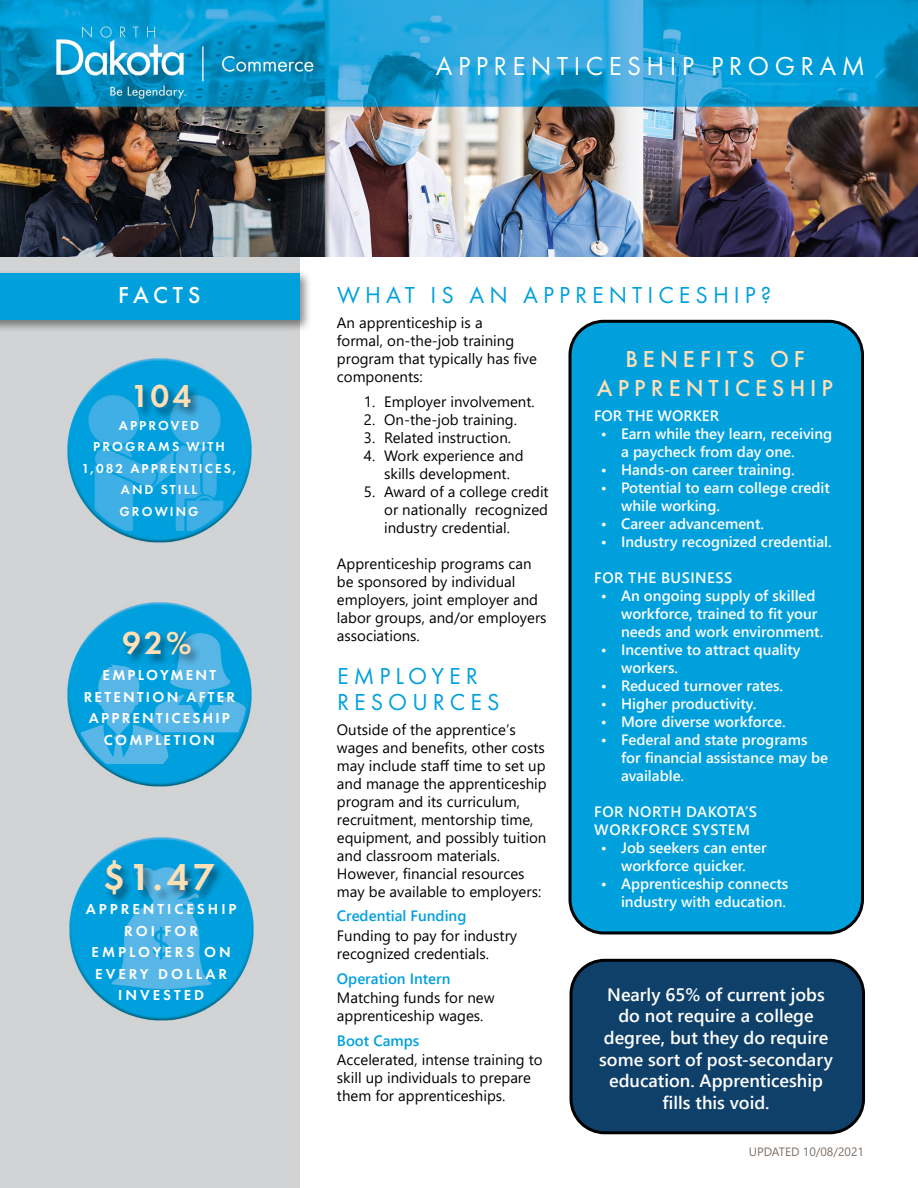
<style>
.page{position:relative;width:918px;height:1188px;background:#fff}
.page>*{position:absolute;margin:0;border:0;box-sizing:border-box;transform-origin:0 0}
.t1{font:600 39px "Futura PT";color:#ffdfb6}
.t2{font:600 33px "Futura PT";color:#ffdfb6}
.t3{font:27px "Futura PT";letter-spacing:.2em;color:#fff}
.t4{font:24px/25.5px "Futura PT";letter-spacing:.21em;color:#00a0dd}
.t5{font:500 24px/28.8px "Futura PT";letter-spacing:.21em;color:#ffdfb6;text-align:center}
.t6{font:500 24px "Futura PT";letter-spacing:.19em;color:#fff}
.t7{font:600 18px/21.6px "Segoe UI";color:#fff;text-align:center}
.t8{font:15px/18px "Segoe UI";color:#000}
.t9{font:600 15px/18px "Segoe UI";color:#fff}
.t10{font:600 15px/21.5px "Futura PT";letter-spacing:.2em;color:#fff;text-align:center}
.t11{font:600 15px/21.5px "Futura PT";letter-spacing:.15em;color:#fff;text-align:center}
.t12{font:600 15px/18px "Segoe UI";letter-spacing:.035em;color:#fff}
.t13{font:600 15px "Segoe UI";color:#00a0dd}
.t14{font:600 13.5px/21.5px "Futura PT";letter-spacing:.15em;color:#fff;text-align:center}
.t15{font:12px "Segoe UI";color:#796e66}
</style>
<div class="page">
<div style="left:0;top:175px;width:300px;height:1013px;background:#d1d3d4"></div>
<img style="left:0;top:0;width:918px;height:256px">
<div style="left:0;top:270px;width:313px;height:62px;background:#000;opacity:.45"></div>
<div style="left:0;top:273px;width:300px;height:47px;background:#00a0dd"></div>
<img style="left:69px;top:837px;width:185px;height:184px">
<img style="left:67px;top:603px;width:185px;height:184px">
<img style="left:67px;top:359px;width:185px;height:184px">
<div style="left:133px;top:383px;width:69px;height:38px;background:#000;opacity:.5"></div>
<div style="left:121px;top:630px;width:81px;height:38px;background:#000;opacity:.5"></div>
<div style="left:103px;top:860px;width:122px;height:47px;background:#000;opacity:.5"></div>
<div style="left:570px;top:321px;width:292px;height:612px;background:#00a0dd;border-radius:34px"></div>
<div style="left:568px;top:320px;width:296px;height:614px;border:3px solid #000;border-radius:34px"></div>
<div style="left:571px;top:960px;width:293px;height:173px;background:#0e406a;border-radius:34px"></div>
<div style="left:570px;top:959px;width:295px;height:175px;border:3px solid #000;border-radius:34px"></div>
<h3 class="t6" style="left:118px;top:281px;width:84px">FACTS</h3>
<h2 class="t2" style="left:131px;top:376px;width:62px">104</h2>
<p class="t14" style="left:82px;top:414px;width:156px">APPROVED<br>PROGRAMS WITH<br>1,082 APPRENTICES,<br>AND STILL<br>GROWING</p>
<h2 class="t2" style="left:122px;top:623px;width:71px">92%</h2>
<p class="t11" style="left:84px;top:665px;width:153px">EMPLOYMENT<br>RETENTION AFTER<br>APPRENTICESHIP<br>COMPLETION</p>
<h1 class="t1" style="left:103px;top:853px;width:113px">$1.47</h1>
<p class="t10" style="left:86px;top:898px;width:152px">APPRENTICESHIP<br>ROI FOR<br>EMPLOYERS ON<br>EVERY DOLLAR<br>INVESTED</p>
<h3 class="t3" style="left:436px;top:50px;width:431px">APPRENTICESHIP PROGRAM</h3>
<h3 class="t4" style="left:337px;top:283px;width:436px">WHAT IS AN APPRENTICESHIP?</h3>
<p class="t8" style="left:337px;top:313px;width:201px">An apprenticeship is a<br>formal, on-the-job training program that typically has five components:</p>
<p class="t8" style="left:364px;top:391px;width:172px">1. Employer involvement.</p>
<p class="t8" style="left:364px;top:409px;width:155px">2. On-the-job training.</p>
<p class="t8" style="left:364px;top:427px;width:149px">3. Related instruction.</p>
<p class="t8" style="left:364px;top:445px;width:161px;text-align:center">4. Work experience and skills development.</p>
<p class="t8" style="left:384px;top:481px;width:166px;text-align:justify;text-indent:-20px">5. Award of a college credit or nationally recognized industry credential.</p>
<p class="t8" style="left:337px;top:553px;width:211px">Apprenticeship programs can be sponsored by individual employers, joint employer and labor groups, and/or employers associations.</p>
<h3 class="t4" style="left:337px;top:664px;width:164px">EMPLOYER<br>RESOURCES</h3>
<p class="t8" style="left:337px;top:719px;width:211px">Outside of the apprentice’s wages and benefits, other costs may include staff time to set up and manage the apprenticeship program and its curriculum, recruitment, mentorship time, equipment, and possibly tuition and classroom materials.<br>However, financial resources may be available to employers:</p>
<p class="t13" style="left:337px;top:902px;width:131px">Credential Funding</p>
<p class="t8" style="left:337px;top:925px;width:182px">Funding to pay for industry recognized credentials.</p>
<p class="t13" style="left:337px;top:964px;width:115px">Operation Intern</p>
<p class="t8" style="left:337px;top:987px;width:159px">Matching funds for new apprenticeship wages.</p>
<p class="t13" style="left:337px;top:1026px;width:84px">Boot Camps</p>
<p class="t8" style="left:337px;top:1049px;width:207px">Accelerated, intense training to skill up individuals to prepare them for apprenticeships.</p>
<h3 class="t5" style="left:597px;top:345px;width:238px">BENEFITS OF<br>APPRENTICESHIP</h3>
<p class="t9" style="left:594px;top:405px;width:126px">FOR THE WORKER</p>
<p class="t9" style="left:621px;top:423px;width:213px;text-indent:-20px">• Earn while they learn, receiving a paycheck from day one.</p>
<p class="t9" style="left:601px;top:459px;width:195px">• Hands-on career training.</p>
<p class="t9" style="left:621px;top:477px;width:210px;text-indent:-20px">• Potential to earn college credit while working.</p>
<p class="t9" style="left:601px;top:513px;width:165px">• Career advancement.</p>
<p class="t9" style="left:601px;top:531px;width:233px">• Industry recognized credential.</p>
<p class="t12" style="left:594px;top:567px;width:140px">FOR THE BUSINESS</p>
<p class="t9" style="left:621px;top:585px;width:204px;text-indent:-20px">• An ongoing supply of skilled workforce, trained to fit your needs and work environment.</p>
<p class="t9" style="left:621px;top:639px;width:181px;text-indent:-20px">• Incentive to attract quality workers.</p>
<p class="t9" style="left:601px;top:675px;width:184px">• Reduced turnover rates.</p>
<p class="t9" style="left:601px;top:693px;width:157px">• Higher productivity.</p>
<p class="t9" style="left:601px;top:711px;width:187px">• More diverse workforce.</p>
<p class="t9" style="left:621px;top:729px;width:209px;text-indent:-20px">• Federal and state programs for financial assistance may be available.</p>
<p class="t12" style="left:594px;top:801px;width:164px">FOR NORTH DAKOTA’S<br>WORKFORCE SYSTEM</p>
<p class="t9" style="left:601px;top:837px;width:167px;text-align:center">• Job seekers can enter workforce quicker.</p>
<p class="t9" style="left:601px;top:873px;width:189px;text-align:right">• Apprenticeship connects industry with education.</p>
<p class="t7" style="left:599px;top:982px;width:235px">Nearly 65% of current jobs do not require a college degree, but they do require some sort of post-secondary education. Apprenticeship fills this void.</p>
<p class="t15" style="left:749px;top:1140px;width:117px">UPDATED 10/08/2021</p>
</div>
